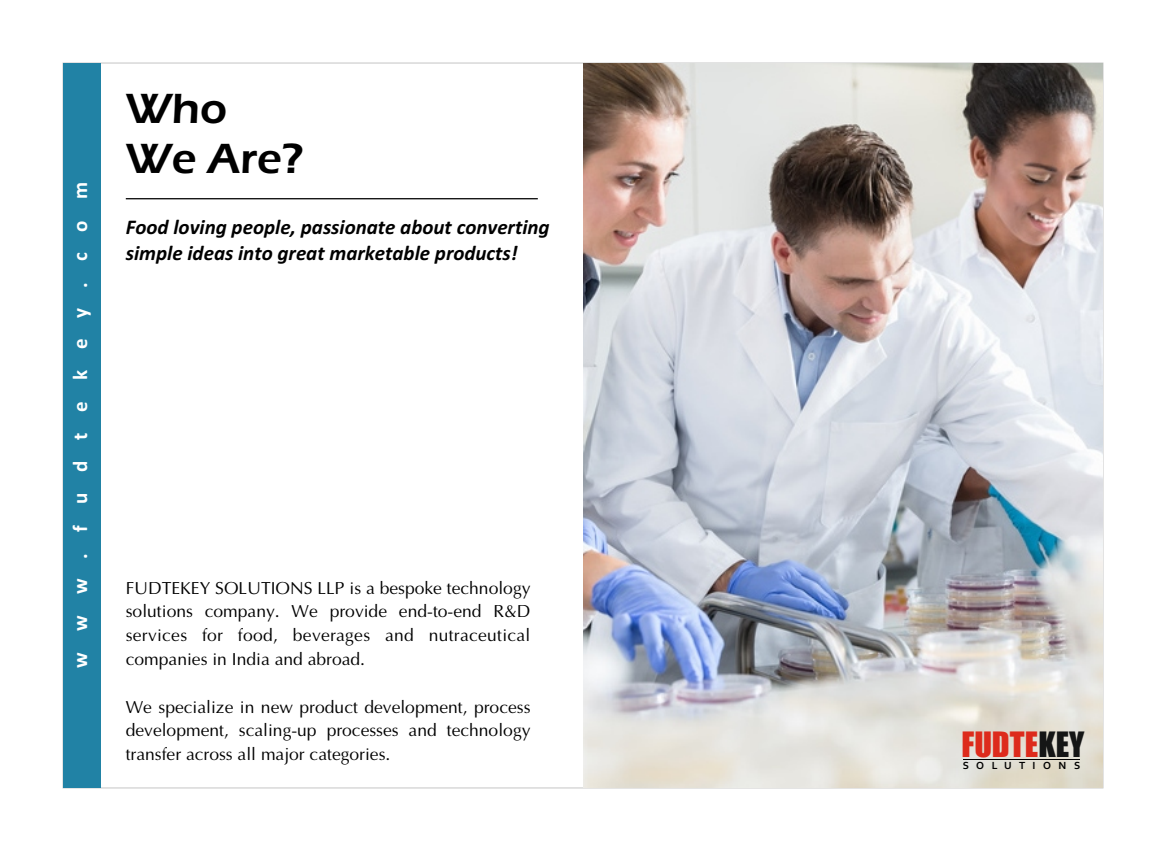
<style>
.page{position:relative;width:1166px;height:851px;background:#fff}
.page>*{position:absolute;margin:0;border:0;box-sizing:border-box;transform-origin:0 0}
.t1{font:600 43.75px/49.7px "Eras ITC";color:#000}
.t2{font:32.2px "Impact";color:#dd2b1c}
.t3{font:italic 700 21px/25.6px "Calibri";color:#000}
.t4{font:700 21px "Calibri";letter-spacing:1.005em;color:#fff}
.t5{font:700 17.5px/23.8px "Optima";color:#000;text-align:justify}
.t6{font:700 10.85px "Corbel";letter-spacing:.68em;color:#000}
.s1{color:#151616}
</style>
<div class="page">
<div style="left:63px;top:63px;width:38px;height:725px;background:#2182a5"></div>
<img style="left:583px;top:63px;width:519px;height:725px">
<hr style="left:126px;top:198px;width:412px;height:1px;background:#000">
<hr style="left:963px;top:759px;width:116px;height:1px;background:#000">
<p class="t4" style="left:71px;top:667px;width:487px;rotate:-90deg">www.fudtekey.com</p>
<h1 class="t1" style="left:126px;top:88px;width:179px">Who<br>We Are?</h1>
<p class="t3" style="left:126px;top:216px;width:425px">Food loving people, passionate about converting simple ideas into great marketable products!</p>
<p class="t5" style="left:126px;top:577px;width:406px">FUDTEKEY SOLUTIONS LLP is a bespoke technology solutions company. We provide end-to-end R&amp;D services for food, beverages and nutraceutical</p>
<p class="t5" style="left:126px;top:648px;width:241px">companies in India and abroad.</p>
<p class="t5" style="left:126px;top:696px;width:406px">We specialize in new product development, process development, scaling-up processes and technology transfer across all major categories.</p>
<h2 class="t2" style="left:961px;top:731px;width:124px">FUDTE<span class="s1">KEY</span></h2>
<p class="t6" style="left:962px;top:760px;width:119px">SOLUTIONS</p>
</div>
